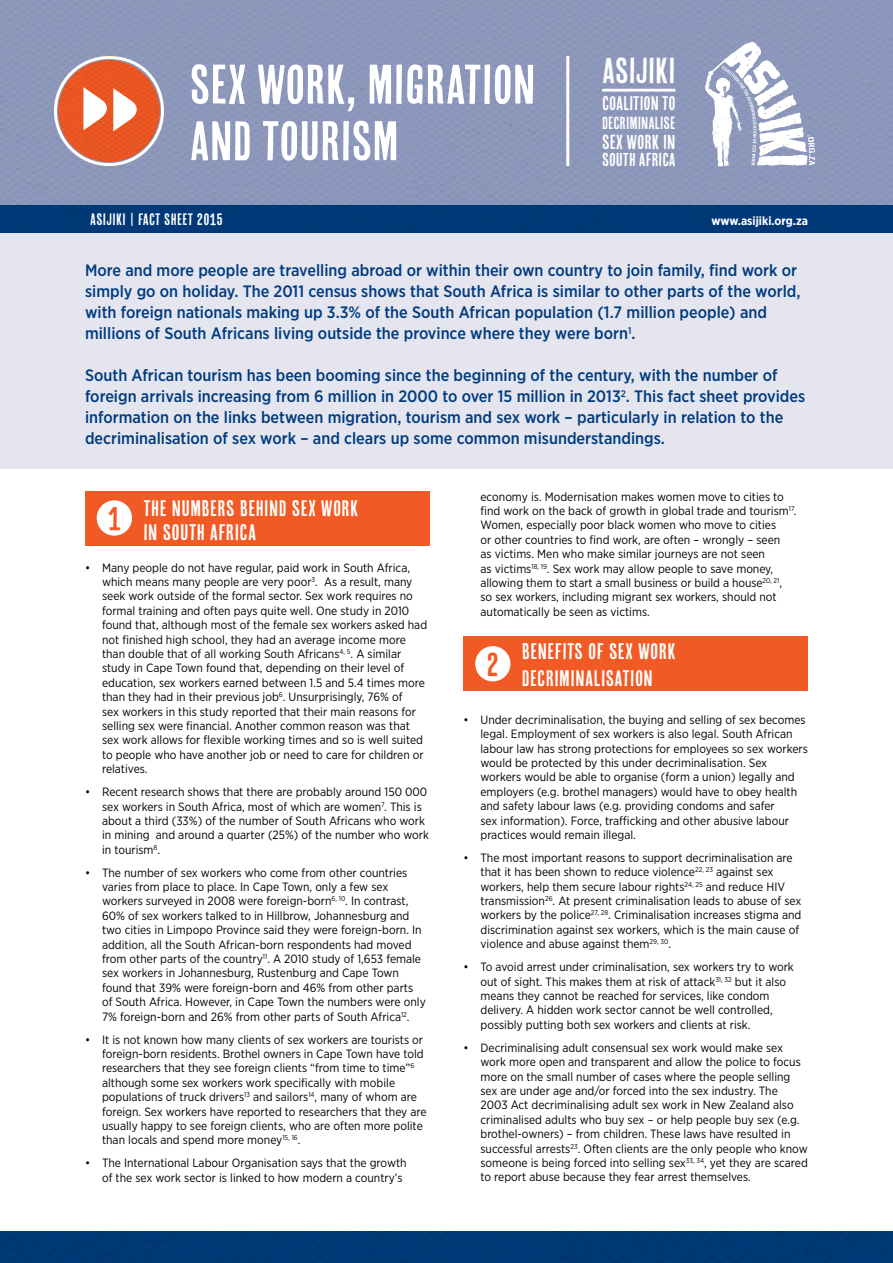
<style>
.page{position:relative;width:893px;height:1263px;background:#fff}
.page>*{position:absolute;margin:0;border:0;box-sizing:border-box;transform-origin:0 0}
.t1{font:55.5px/56.6px "Cheap Pine Sans";color:#fff}
.t2{font:36px "Cheap Pine Sans";color:#fff}
.t3{font:33.15px "Cheap Pine Sans";color:#f15a25}
.t4{font:22.5px/24px "Cheap Pine Sans";letter-spacing:.02em;color:#fff}
.t5{font:20.25px "Cheap Pine Sans";color:#fff}
.t6{font:19.65px "Cheap Pine Sans";color:#fff}
.t7{font:18.75px "Cheap Pine Sans";color:#fff}
.t8{font:17.55px "Cheap Pine Sans";color:#fff}
.t9{font:500 16.5px/21px "Gotham Narrow";color:#003b7e}
.t10{font:16.5px "Cheap Pine Sans";letter-spacing:.02em;color:#fff}
.t11{font:12px/14.4px "Gotham Narrow";color:#000}
.t12{font:700 12px "Gotham Narrow";color:#fff}
</style>
<div class="page">
<div style="left:0;top:232px;width:893px;height:237px;background:#e4e5ef"></div>
<div style="left:85px;top:491px;width:344px;height:54px;background:#f15a25"></div>
<div style="left:463px;top:637px;width:345px;height:54px;background:#f15a25"></div>
<div style="left:97px;top:500px;width:35px;height:36px;background:#fff;border-radius:50%"></div>
<div style="left:475px;top:646px;width:35px;height:35px;background:#fff;border-radius:50%"></div>
<img style="left:0;top:0;width:893px;height:233px">
<hr style="left:602px;top:89px;width:73px;height:3px;background:#fff">
<hr style="left:566px;top:56px;width:3px;height:110px;background:#fff">
<div style="left:54px;top:56px;width:110px;height:110px;border:3px solid #fff;border-radius:50%"></div>
<img style="left:58px;top:60px;width:102px;height:102px">
<div style="left:0;top:1231px;width:893px;height:32px;background:#003877"></div>
<svg style="left:705px;top:41px;width:110px;height:126px"></svg>
<svg style="left:83px;top:87px;width:61px;height:44px"></svg>
<h1 class="t1" style="left:190px;top:55px;width:348px">SEX WORK, MIGRATION<br>AND TOURISM</h1>
<h2 class="t2" style="left:602px;top:51px;width:75px">ASIJIKI</h2>
<h3 class="t6" style="left:602px;top:93px;width:75px">COALITION TO</h3>
<h3 class="t8" style="left:602px;top:113px;width:75px">DECRIMINALISE</h3>
<h3 class="t5" style="left:602px;top:131px;width:75px">SEX WORK IN</h3>
<h3 class="t7" style="left:602px;top:149px;width:75px">SOUTH AFRICA</h3>
<h3 class="t10" style="left:90px;top:210px;width:134px">ASIJIKI | FACT SHEET 2015</h3>
<p class="t12" style="left:712px;top:213px;width:98px">www.asijiki.org.za</p>
<p class="t9" style="left:85px;top:260px;width:717px">More and more people are travelling abroad or within their own country to join family, find work or simply go on holiday. The 2011 census shows that South Africa is similar to other parts of the world, with foreign nationals making up 3.3% of the South African population (1.7 million people) and millions of South Africans living outside the province where they were born<sup>1</sup>.</p>
<p class="t9" style="left:85px;top:365px;width:722px">South African tourism has been booming since the beginning of the century, with the number of foreign arrivals increasing from 6 million in 2000 to over 15 million in 2013<sup>2</sup>. This fact sheet provides information on the links between migration, tourism and sex work – particularly in relation to the decriminalisation of sex work – and clears up some common misunderstandings.</p>
<h3 class="t3" style="left:108px;top:501px;width:14px">1</h3>
<h3 class="t4" style="left:143px;top:496px;width:217px">THE NUMBERS BEHIND SEX WORK<br>IN SOUTH AFRICA</h3>
<p class="t11" style="left:102px;top:560px;width:327px;text-indent:-17px">• Many people do not have regular, paid work in South Africa, which means many people are very poor<sup>3</sup>. As a result, many seek work outside of the formal sector. Sex work requires no formal training and often pays quite well. One study in 2010 found that, although most of the female sex workers asked had not finished high school, they had an average income more than double that of all working South Africans<sup>4,</sup> <sup>5</sup>. A similar study in Cape Town found that, depending on their level of education, sex workers earned between 1.5 and 5.4 times more than they had in their previous job<sup>6</sup>. Unsurprisingly, 76% of<br>sex workers in this study reported that their main reasons for selling sex were financial. Another common reason was that sex work allows for flexible working times and so is well suited to people who have another job or need to care for children or relatives.</p>
<p class="t11" style="left:102px;top:784px;width:328px;text-indent:-17px">• Recent research shows that there are probably around 150 000 sex workers in South Africa, most of which are women<sup>7</sup>. This is about a third (33%) of the number of South Africans who work in mining and around a quarter (25%) of the number who work in tourism<sup>8</sup>.</p>
<p class="t11" style="left:102px;top:865px;width:325px;text-indent:-17px">• The number of sex workers who come from other countries varies from place to place. In Cape Town, only a few sex workers surveyed in 2008 were foreign-born<sup>6,</sup> <sup>10</sup>. In contrast, 60% of sex workers talked to in Hillbrow, Johannesburg and two cities in Limpopo Province said they were foreign-born. In addition, all the South African-born respondents had moved from other parts of the country<sup>11</sup>. A 2010 study of 1,653 female sex workers in Johannesburg, Rustenburg and Cape Town found that 39% were foreign-born and 46% from other parts of South Africa. However, in Cape Town the numbers were only 7% foreign-born and 26% from other parts of South Africa<sup>12</sup>.</p>
<p class="t11" style="left:102px;top:1032px;width:326px;text-indent:-17px">• It is not known how many clients of sex workers are tourists or foreign-born residents. Brothel owners in Cape Town have told researchers that they see foreign clients “from time to time”<sup>6 </sup>although some sex workers work specifically with mobile populations of truck drivers<sup>13</sup> and sailors<sup>14</sup>, many of whom are foreign. Sex workers have reported to researchers that they are usually happy to see foreign clients, who are often more polite than locals and spend more money<sup>15,</sup> <sup>16</sup>.</p>
<p class="t11" style="left:102px;top:1156px;width:306px;text-indent:-17px">• The International Labour Organisation says that the growth of the sex work sector is linked to how modern a country’s</p>
<p class="t11" style="left:480px;top:489px;width:318px">economy is. Modernisation makes women move to cities to find work on the back of growth in global trade and tourism<sup>17</sup>.<br>Women, especially poor black women who move to cities<br>or other countries to find work, are often – wrongly – seen<br>as victims. Men who make similar journeys are not seen<br>as victims<sup>18,</sup> <sup>19</sup>. Sex work may allow people to save money, allowing them to start a small business or build a house<sup>20,</sup> <sup>21</sup>, so sex workers, including migrant sex workers, should not automatically be seen as victims.</p>
<h3 class="t3" style="left:486px;top:647px;width:14px">2</h3>
<h3 class="t4" style="left:522px;top:637px;width:155px;line-height:27px">BENEFITS OF SEX WORK<br>DECRIMINALISATION</h3>
<p class="t11" style="left:480px;top:712px;width:329px;text-indent:-17px">• Under decriminalisation, the buying and selling of sex becomes legal. Employment of sex workers is also legal. South African labour law has strong protections for employees so sex workers would be protected by this under decriminalisation. Sex workers would be able to organise (form a union) legally and employers (e.g. brothel managers) would have to obey health and safety labour laws (e.g. providing condoms and safer<br>sex information). Force, trafficking and other abusive labour practices would remain illegal.</p>
<p class="t11" style="left:480px;top:850px;width:322px;text-indent:-17px">• The most important reasons to support decriminalisation are that it has been shown to reduce violence<sup>22,</sup> <sup>23</sup> against sex workers, help them secure labour rights<sup>24,</sup> <sup>25</sup> and reduce HIV transmission<sup>26</sup>. At present criminalisation leads to abuse of sex workers by the police<sup>27,</sup> <sup>28</sup>. Criminalisation increases stigma and discrimination against sex workers, which is the main cause of violence and abuse against them<sup>29,</sup> <sup>30</sup>.</p>
<p class="t11" style="left:480px;top:959px;width:315px;text-indent:-17px">• To avoid arrest under criminalisation, sex workers try to work out of sight. This makes them at risk of attack<sup>31,</sup> <sup>32</sup> but it also means they cannot be reached for services, like condom delivery. A hidden work sector cannot be well controlled, possibly putting both sex workers and clients at risk.</p>
<p class="t11" style="left:480px;top:1040px;width:329px;text-indent:-17px">• Decriminalising adult consensual sex work would make sex work more open and transparent and allow the police to focus more on the small number of cases where the people selling sex are under age and/or forced into the sex industry. The 2003 Act decriminalising adult sex work in New Zealand also criminalised adults who buy sex – or help people buy sex (e.g. brothel-owners) – from children. These laws have resulted in successful arrests<sup>23</sup>. Often clients are the only people who know someone is being forced into selling sex<sup>33,</sup> <sup>34</sup>, yet they are scared to report abuse because they fear arrest themselves.</p>
</div>
